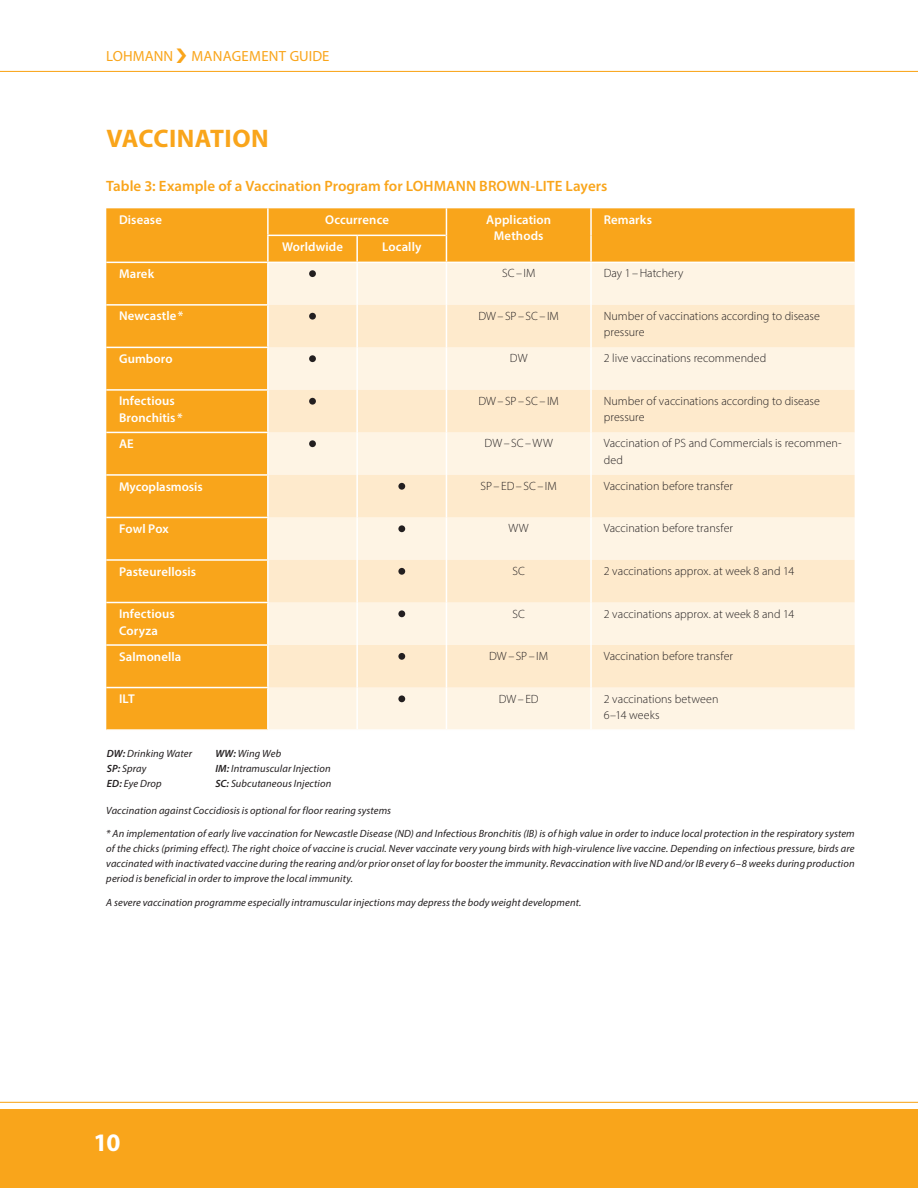
<style>
.page{position:relative;width:918px;height:1188px;background:#fff}
.page>*{position:absolute;margin:0;border:0;box-sizing:border-box;transform-origin:0 0}
.t1{font:700 25.5px "Myriad Pro";letter-spacing:.02em;color:#f9a51b}
.t2{font:700 25.35px "Myriad Pro";color:#fff}
.t3{font:600 15px "Myriad Pro";color:#f9a51b}
.t4{font:14.7px "Myriad Pro";letter-spacing:.005em;color:#f9a51b}
.t5{font:600 12.75px/16.5px "Myriad Pro";letter-spacing:.01em;color:#fff}
.t6{font:300 12px/16.5px "Myriad Pro";letter-spacing:.005em;color:#231f20}
.t7{font:italic 10.5px/15px "Myriad Pro";letter-spacing:.01em;color:#231f20}
.s1{font-weight:600}
</style>
<div class="page">
<hr style="left:0;top:71px;width:918px;height:1px;background:#f9a51b">
<hr style="left:0;top:1102px;width:918px;height:1px;background:#f9a51b">
<div style="left:0;top:1110px;width:918px;height:78px;background:#f9a51b"></div>
<div style="left:106px;top:208px;width:749px;height:521px;background:#f9a51b"></div>
<div style="left:269px;top:263px;width:586px;height:466px;background:#fef4e4"></div>
<svg style="left:269px;top:305px;width:586px;height:383px;background:#fdeed6"></svg>
<hr style="left:267px;top:263px;width:2px;height:41px;background:#fff">
<hr style="left:356px;top:263px;width:2px;height:42px;background:#fff">
<hr style="left:446px;top:263px;width:1px;height:42px;background:#fff">
<hr style="left:267px;top:348px;width:2px;height:41px;background:#fff">
<hr style="left:356px;top:347px;width:2px;height:43px;background:#fff">
<hr style="left:446px;top:347px;width:1px;height:43px;background:#fff">
<hr style="left:267px;top:433px;width:2px;height:41px;background:#fff">
<hr style="left:356px;top:432px;width:2px;height:43px;background:#fff">
<hr style="left:446px;top:432px;width:1px;height:43px;background:#fff">
<hr style="left:267px;top:476px;width:2px;height:41px;background:#fff">
<hr style="left:356px;top:475px;width:2px;height:42px;background:#fff">
<hr style="left:446px;top:475px;width:1px;height:42px;background:#fff">
<hr style="left:267px;top:561px;width:2px;height:41px;background:#fff">
<hr style="left:356px;top:560px;width:2px;height:43px;background:#fff">
<hr style="left:446px;top:560px;width:1px;height:43px;background:#fff">
<hr style="left:267px;top:646px;width:2px;height:41px;background:#fff">
<hr style="left:356px;top:645px;width:2px;height:43px;background:#fff">
<hr style="left:446px;top:645px;width:1px;height:43px;background:#fff">
<hr style="left:267px;top:306px;width:2px;height:41px;background:#fff">
<hr style="left:356px;top:305px;width:2px;height:42px;background:#fff">
<hr style="left:446px;top:305px;width:1px;height:42px;background:#fff">
<hr style="left:267px;top:391px;width:2px;height:41px;background:#fff">
<hr style="left:356px;top:390px;width:2px;height:42px;background:#fff">
<hr style="left:446px;top:390px;width:1px;height:42px;background:#fff">
<hr style="left:267px;top:518px;width:2px;height:41px;background:#fff">
<hr style="left:356px;top:517px;width:2px;height:43px;background:#fff">
<hr style="left:446px;top:517px;width:1px;height:43px;background:#fff">
<hr style="left:267px;top:603px;width:2px;height:41px;background:#fff">
<hr style="left:356px;top:603px;width:2px;height:42px;background:#fff">
<hr style="left:446px;top:603px;width:1px;height:42px;background:#fff">
<hr style="left:267px;top:688px;width:2px;height:41px;background:#fff">
<hr style="left:356px;top:688px;width:2px;height:41px;background:#fff">
<hr style="left:446px;top:688px;width:1px;height:41px;background:#fff">
<hr style="left:590px;top:263px;width:2px;height:42px;background:#fff">
<hr style="left:590px;top:347px;width:2px;height:43px;background:#fff">
<hr style="left:590px;top:432px;width:2px;height:43px;background:#fff">
<hr style="left:590px;top:475px;width:2px;height:42px;background:#fff">
<hr style="left:590px;top:560px;width:2px;height:43px;background:#fff">
<hr style="left:590px;top:645px;width:2px;height:43px;background:#fff">
<hr style="left:590px;top:305px;width:2px;height:42px;background:#fff">
<hr style="left:590px;top:390px;width:2px;height:42px;background:#fff">
<hr style="left:590px;top:517px;width:2px;height:43px;background:#fff">
<hr style="left:590px;top:603px;width:2px;height:42px;background:#fff">
<hr style="left:590px;top:688px;width:2px;height:41px;background:#fff">
<hr style="left:267px;top:208px;width:2px;height:27px;background:#fff">
<hr style="left:590px;top:208px;width:2px;height:27px;background:#fff">
<hr style="left:590px;top:235px;width:2px;height:27px;background:#fff">
<hr style="left:267px;top:235px;width:90px;height:1px;background:#fff">
<hr style="left:267px;top:236px;width:2px;height:26px;background:#fff">
<hr style="left:357px;top:235px;width:89px;height:1px;background:#fff">
<hr style="left:356px;top:236px;width:2px;height:26px;background:#fff">
<svg style="left:446px;top:208px;width:1px;height:54px"></svg>
<hr style="left:106px;top:262px;width:162px;height:1px;background:#fff">
<hr style="left:106px;top:304px;width:163px;height:2px;background:#fff">
<hr style="left:106px;top:347px;width:163px;height:1px;background:#fff">
<hr style="left:106px;top:389px;width:163px;height:2px;background:#fff">
<hr style="left:106px;top:432px;width:163px;height:1px;background:#fff">
<hr style="left:106px;top:474px;width:163px;height:2px;background:#fff">
<hr style="left:106px;top:517px;width:163px;height:1px;background:#fff">
<hr style="left:106px;top:559px;width:163px;height:2px;background:#fff">
<hr style="left:106px;top:602px;width:163px;height:1px;background:#fff">
<hr style="left:106px;top:644px;width:163px;height:2px;background:#fff">
<hr style="left:106px;top:687px;width:163px;height:1px;background:#fff">
<hr style="left:268px;top:262px;width:89px;height:1px;background:#fff">
<hr style="left:357px;top:262px;width:89px;height:1px;background:#fff">
<hr style="left:446px;top:262px;width:145px;height:1px;background:#fff">
<hr style="left:591px;top:262px;width:264px;height:1px;background:#fff">
<div style="left:309px;top:270px;width:7px;height:7px;background:#231f20;border-radius:50%"></div>
<div style="left:309px;top:313px;width:7px;height:7px;background:#231f20;border-radius:50%"></div>
<div style="left:309px;top:355px;width:7px;height:7px;background:#231f20;border-radius:50%"></div>
<div style="left:309px;top:398px;width:7px;height:7px;background:#231f20;border-radius:50%"></div>
<div style="left:309px;top:440px;width:7px;height:7px;background:#231f20;border-radius:50%"></div>
<div style="left:398px;top:483px;width:7px;height:7px;background:#231f20;border-radius:50%"></div>
<div style="left:398px;top:525px;width:7px;height:7px;background:#231f20;border-radius:50%"></div>
<div style="left:398px;top:568px;width:7px;height:7px;background:#231f20;border-radius:50%"></div>
<div style="left:398px;top:610px;width:7px;height:7px;background:#231f20;border-radius:50%"></div>
<div style="left:398px;top:653px;width:7px;height:7px;background:#231f20;border-radius:50%"></div>
<div style="left:398px;top:695px;width:7px;height:7px;background:#231f20;border-radius:50%"></div>
<h3 class="t4" style="left:106px;top:47px;width:225px">LOHMANN MANAGEMENT GUIDE</h3>
<h1 class="t1" style="left:107px;top:121px;width:164px">VACCINATION</h1>
<h3 class="t3" style="left:106px;top:177px;width:503px">Table 3: Example of a Vaccination Program for LOHMANN BROWN-LITE Layers</h3>
<p class="t5" style="left:119px;top:211px;width:44px">Disease</p>
<p class="t5" style="left:325px;top:211px;width:65px">Occurrence</p>
<p class="t5" style="left:486px;top:211px;width:66px;text-align:center">Application<br>Methods</p>
<p class="t5" style="left:604px;top:211px;width:50px">Remarks</p>
<p class="t5" style="left:282px;top:238px;width:62px">Worldwide</p>
<p class="t5" style="left:382px;top:238px;width:41px">Locally</p>
<p class="t5" style="left:119px;top:265px;width:37px">Marek</p>
<p class="t6" style="left:502px;top:265px;width:35px">SC–IM</p>
<p class="t6" style="left:604px;top:265px;width:81px">Day 1–Hatchery</p>
<p class="t5" style="left:119px;top:308px;width:66px">Newcastle*</p>
<p class="t6" style="left:479px;top:308px;width:82px">DW–SP–SC–IM</p>
<p class="t6" style="left:604px;top:308px;width:218px">Number of vaccinations according to disease pressure</p>
<p class="t5" style="left:119px;top:350px;width:55px">Gumboro</p>
<p class="t6" style="left:510px;top:350px;width:19px">DW</p>
<p class="t6" style="left:604px;top:350px;width:164px">2 live vaccinations recommended</p>
<p class="t5" style="left:119px;top:393px;width:65px">Infectious<br>Bronchitis *</p>
<p class="t6" style="left:479px;top:393px;width:82px">DW–SP–SC–IM</p>
<p class="t6" style="left:604px;top:393px;width:218px">Number of vaccinations according to disease pressure</p>
<p class="t5" style="left:119px;top:435px;width:16px">AE</p>
<p class="t6" style="left:485px;top:435px;width:70px">DW–SC–WW</p>
<p class="t6" style="left:604px;top:435px;width:240px">Vaccination of PS and Commercials is recommen&shy;ded</p>
<p class="t5" style="left:119px;top:478px;width:85px">Mycoplasmosis</p>
<p class="t6" style="left:481px;top:478px;width:78px">SP–ED–SC–IM</p>
<p class="t6" style="left:604px;top:478px;width:131px">Vaccination before transfer</p>
<p class="t5" style="left:119px;top:520px;width:51px">Fowl Pox</p>
<p class="t6" style="left:509px;top:520px;width:22px">WW</p>
<p class="t6" style="left:604px;top:520px;width:131px">Vaccination before transfer</p>
<p class="t5" style="left:119px;top:563px;width:79px">Pasteurellosis</p>
<p class="t6" style="left:513px;top:563px;width:14px">SC</p>
<p class="t6" style="left:604px;top:563px;width:192px">2 vaccinations approx. at week 8 and 14</p>
<p class="t5" style="left:119px;top:605px;width:57px">Infectious<br>Coryza</p>
<p class="t6" style="left:513px;top:605px;width:14px">SC</p>
<p class="t6" style="left:604px;top:605px;width:192px">2 vaccinations approx. at week 8 and 14</p>
<p class="t5" style="left:119px;top:648px;width:64px">Salmonella</p>
<p class="t6" style="left:489px;top:648px;width:60px">DW–SP–IM</p>
<p class="t6" style="left:604px;top:648px;width:131px">Vaccination before transfer</p>
<p class="t5" style="left:119px;top:690px;width:17px">ILT</p>
<p class="t6" style="left:499px;top:690px;width:41px">DW–ED</p>
<p class="t6" style="left:604px;top:690px;width:116px">2 vaccinations between<br>6–14 weeks</p>
<p class="t7" style="left:107px;top:746px;width:87px"><span class="s1">DW:</span> Drinking Water<br><span class="s1">SP:</span> Spray<br><span class="s1">ED:</span> Eye Drop</p>
<p class="t7" style="left:215px;top:746px;width:117px"><span class="s1">WW:</span> Wing Web<br><span class="s1">IM:</span> Intramuscular Injection<br><span class="s1">SC:</span> Subcutaneous Injection</p>
<p class="t7" style="left:106px;top:802px;width:286px">Vaccination against Coccidiosis is optional for floor rearing systems</p>
<p class="t7" style="left:106px;top:826px;width:750px;text-align:justify">* An implementation of early live vaccination for Newcastle Disease (ND) and Infectious Bronchitis (IB) is of high value in order to induce local protection in the respiratory system of the chicks (priming effect). The right choice of vaccine is crucial. Never vaccinate very young birds with high-virulence live vaccine. Depending on infectious pressure, birds are vaccinated with inactivated vaccine during the rearing and/or prior onset of lay for booster the immunity. Revaccination with live ND and/or IB every 6–8 weeks during production period is beneficial in order to improve the local immunity.</p>
<p class="t7" style="left:106px;top:894px;width:477px">A severe vaccination programme especially intramuscular injections may depress the body weight development.</p>
<h2 class="t2" style="left:94px;top:1126px;width:28px">10</h2>
</div>
